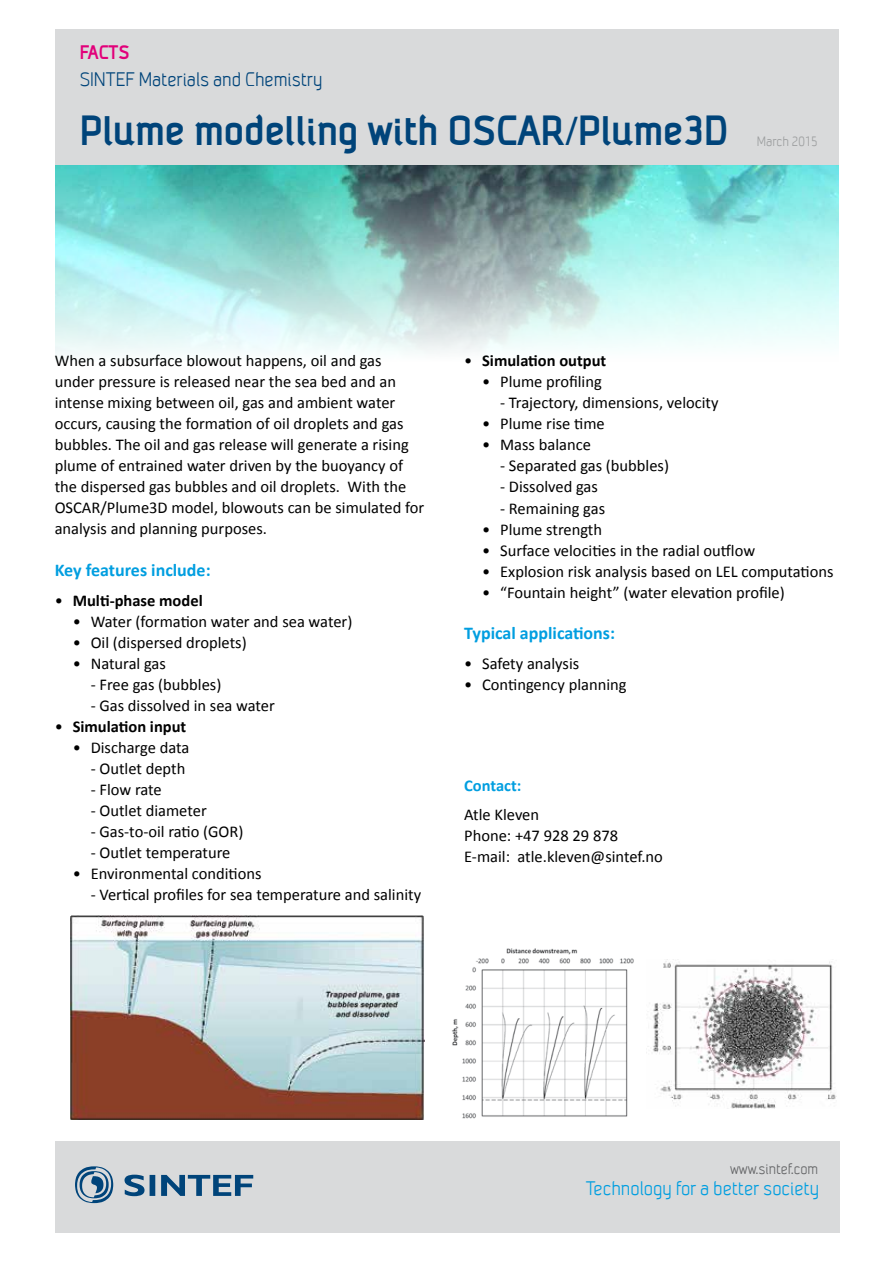
<style>
.page{position:relative;width:893px;height:1263px;background:#fff}
.page>*{position:absolute;margin:0;border:0;box-sizing:border-box;transform-origin:0 0}
.t1{font:700 42px "SINTEF";color:#00447a}
.t2{font:19.5px "SINTEF";color:#009ee0}
.t3{font:19.5px "SINTEF";color:#00447a}
.t4{font:700 19.5px "SINTEF";color:#e2007a}
.t5{font:700 18px "Calibri";color:#009ee0}
.t6{font:16.5px/21px "Calibri";color:#000}
.t7{font:700 16.5px "Calibri";color:#000}
.t8{font:700 16.5px "Calibri";color:#009ee0}
.t9{font:15px "SINTEF";color:#646567}
.t10{font:13.5px "SINTEF";color:#9c9e9f}
.s1{font-weight:400}
</style>
<div class="page">
<div style="left:55px;top:1142px;width:785px;height:91px;background:#d9dadb"></div>
<div style="left:55px;top:29px;width:784px;height:137px;background:#d9dadb"></div>
<svg style="left:75px;top:1166px;width:178px;height:37px"></svg>
<img style="left:55px;top:166px;width:784px;height:189px">
<img style="left:70px;top:915px;width:354px;height:204px">
<img style="left:452px;top:948px;width:182px;height:171px">
<img style="left:646px;top:961px;width:191px;height:148px">
<p class="t4" style="left:80px;top:41px;width:51px">FACTS</p>
<p class="t3" style="left:80px;top:68px;width:244px">SINTEF Materials and Chemistry</p>
<h1 class="t1" style="left:80px;top:107px;width:650px">Plume modelling with OSCAR/Plume3D</h1>
<p class="t10" style="left:757px;top:134px;width:63px">March 2015</p>
<p class="t6" style="left:55px;top:350px;width:371px">When a subsurface blowout happens, oil and gas under pressure is released near the sea bed and an intense mixing between oil, gas and ambient water occurs, causing the formation of oil droplets and gas bubbles. The oil and gas release will generate a rising plume of entrained water driven by the buoyancy of the dispersed gas bubbles and oil droplets. With the OSCAR/Plume3D model, blowouts can be simulated for analysis and planning purposes.</p>
<p class="t5" style="left:55px;top:559px;width:157px">Key features include:</p>
<p class="t7" style="left:55px;top:590px;width:150px"><span class="s1">•</span> Multi-phase model</p>
<p class="t6" style="left:73px;top:611px;width:281px">• Water (formation water and sea water)</p>
<p class="t6" style="left:73px;top:632px;width:175px">• Oil (dispersed droplets)</p>
<p class="t6" style="left:73px;top:653px;width:95px">• Natural gas</p>
<p class="t6" style="left:91px;top:674px;width:132px">- Free gas (bubbles)</p>
<p class="t6" style="left:91px;top:695px;width:186px">- Gas dissolved in sea water</p>
<p class="t7" style="left:55px;top:716px;width:133px"><span class="s1">•</span> Simulation input</p>
<p class="t6" style="left:73px;top:737px;width:118px">• Discharge data</p>
<p class="t6" style="left:91px;top:758px;width:96px">- Outlet depth</p>
<p class="t6" style="left:91px;top:779px;width:73px">- Flow rate</p>
<p class="t6" style="left:91px;top:800px;width:118px">- Outlet diameter</p>
<p class="t6" style="left:91px;top:821px;width:154px">- Gas-to-oil ratio (GOR)</p>
<p class="t6" style="left:91px;top:842px;width:141px">- Outlet temperature</p>
<p class="t6" style="left:73px;top:863px;width:190px">• Environmental conditions</p>
<p class="t6" style="left:91px;top:884px;width:332px">- Vertical profiles for sea temperature and salinity</p>
<p class="t7" style="left:464px;top:350px;width:144px"><span class="s1">•</span> Simulation output</p>
<p class="t6" style="left:482px;top:371px;width:121px">• Plume profiling</p>
<p class="t6" style="left:500px;top:392px;width:220px">- Trajectory, dimensions, velocity</p>
<p class="t6" style="left:482px;top:414px;width:124px">• Plume rise time</p>
<p class="t6" style="left:482px;top:435px;width:110px">• Mass balance</p>
<p class="t6" style="left:500px;top:456px;width:170px">- Separated gas (bubbles)</p>
<p class="t6" style="left:500px;top:477px;width:99px">- Dissolved gas</p>
<p class="t6" style="left:500px;top:498px;width:106px">- Remaining gas</p>
<p class="t6" style="left:482px;top:519px;width:122px">• Plume strength</p>
<p class="t6" style="left:482px;top:540px;width:275px">• Surface velocities in the radial outflow</p>
<p class="t6" style="left:482px;top:561px;width:353px">• Explosion risk analysis based on LEL computations</p>
<p class="t6" style="left:482px;top:582px;width:304px">• “Fountain height” (water elevation profile)</p>
<p class="t5" style="left:464px;top:622px;width:152px">Typical applications:</p>
<p class="t6" style="left:464px;top:653px;width:117px">• Safety analysis</p>
<p class="t6" style="left:464px;top:674px;width:164px">• Contingency planning</p>
<p class="t8" style="left:464px;top:775px;width:59px">Contact:</p>
<p class="t6" style="left:464px;top:804px;width:200px">Atle Kleven<br>Phone: +47 928 29 878<br>E-mail: atle.kleven@sintef.no</p>
<p class="t9" style="left:730px;top:1160px;width:90px">www.sintef.com</p>
<p class="t2" style="left:586px;top:1177px;width:235px">Technology for a better society</p>
</div>
